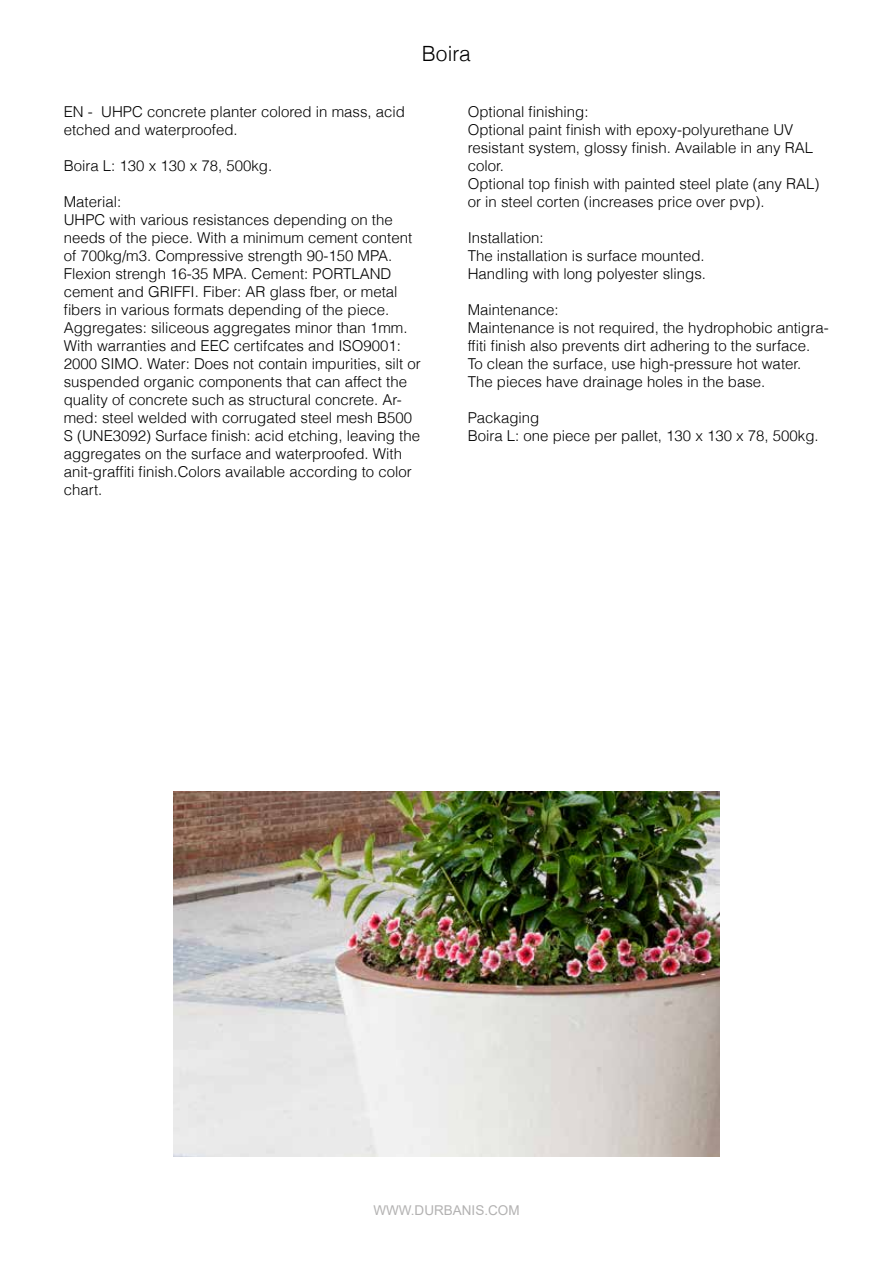
<style>
.page{position:relative;width:893px;height:1263px;background:#fff}
.page>*{position:absolute;margin:0;border:0;box-sizing:border-box;transform-origin:0 0}
.t1{font:300 21px "Helvetica";color:#000}
.t2{font:300 15px/18px "Helvetica";color:#000}
.t3{font:13.5px "Arial";color:#b3b2b2}
</style>
<div class="page">
<img style="left:173px;top:792px;width:547px;height:364px">
<h1 class="t1" style="left:422px;top:36px;width:51px">Boira</h1>
<p class="t2" style="left:64px;top:102px;width:343px">EN - UHPC concrete planter colored in mass, acid etched and waterproofed.</p>
<p class="t2" style="left:64px;top:156px;width:210px">Boira L: 130 x 130 x 78, 500kg.</p>
<p class="t2" style="left:64px;top:192px;width:359px">Material:<br>UHPC with various resistances depending on the needs of the piece. With a minimum cement content of 700kg/m3. Compressive strength 90-150 MPA.<br>Flexion strengh 16-35 MPA. Cement: PORTLAND cement and GRIFFI. Fiber: AR glass fber, or metal fibers in various formats depending of the piece.<br>Aggregates: siliceous aggregates minor than 1mm.<br>With warranties and EEC certifcates and ISO9001:<br>2000 SIMO. Water: Does not contain impurities, silt or suspended organic components that can affect the quality of concrete such as structural concrete. Ar&shy;med: steel welded with corrugated steel mesh B500<br>S (UNE3092) Surface finish: acid etching, leaving the aggregates on the surface and waterproofed. With anit-graffiti finish.Colors available according to color chart.</p>
<p class="t2" style="left:468px;top:102px;width:353px">Optional finishing:<br>Optional paint finish with epoxy-polyurethane UV resistant system, glossy finish. Available in any RAL color.<br>Optional top finish with painted steel plate (any RAL) or in steel corten (increases price over pvp).</p>
<p class="t2" style="left:468px;top:228px;width:240px">Installation:<br>The installation is surface mounted.<br>Handling with long polyester slings.</p>
<p class="t2" style="left:468px;top:300px;width:362px">Maintenance:<br>Maintenance is not required, the hydrophobic antigra&shy;ffiti finish also prevents dirt adhering to the surface.<br>To clean the surface, use high-pressure hot water.<br>The pieces have drainage holes in the base.</p>
<p class="t2" style="left:468px;top:408px;width:353px">Packaging<br>Boira L: one piece per pallet, 130 x 130 x 78, 500kg.</p>
<p class="t3" style="left:373px;top:1201px;width:148px">WWW.DURBANIS.COM</p>
</div>
